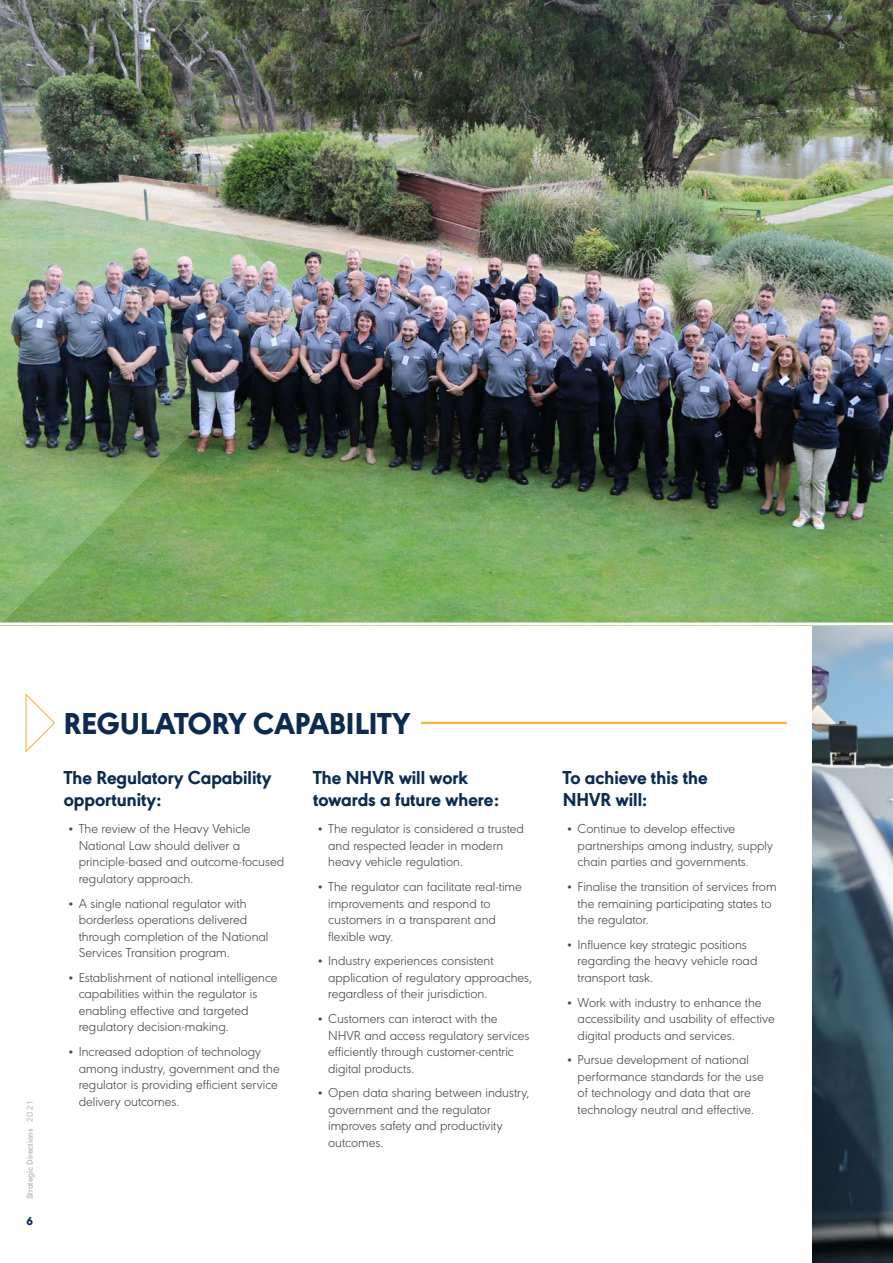
<style>
.page{position:relative;width:893px;height:1263px;background:#fff}
.page>*{position:absolute;margin:0;border:0;box-sizing:border-box;transform-origin:0 0}
.t1{font:800 31.5px "URW Geometric";color:#0d2b51}
.t2{font:800 19.5px/22.5px "URW Geometric";color:#0d2b51}
.t3{font:300 13.5px/16.5px "URW Geometric";color:#4b4c4d}
.t4{font:800 12px "URW Geometric";color:#0d2b51}
.t5{font:700 9px "URW Geometric";color:#bcbdc0}
.s1{font-weight:500}
.s2{font-size:12px}
</style>
<div class="page">
<img style="left:812px;top:625px;width:81px;height:638px">
<img style="left:313px;top:0;width:580px;height:622px">
<img style="left:0;top:0;width:313px;height:626px">
<svg style="left:25px;top:693px;width:30px;height:60px"></svg>
<hr style="left:421px;top:722px;width:366px;height:2px;background:#fbb03f">
<hr style="left:0;top:622px;width:893px;height:3px;background:#fff">
<p class="t5" style="left:23px;top:1199px;width:99px;rotate:-90deg">Strategic Directions <span class="s1">2021</span></p>
<p class="t4" style="left:26px;top:1212px;width:8px">6</p>
<h1 class="t1" style="left:64px;top:700px;width:348px">REGULATORY CAPABILITY</h1>
<h2 class="t2" style="left:64px;top:765px;width:209px">The Regulatory Capability opportunity:</h2>
<p class="t3" style="left:79px;top:820px;width:207px;text-indent:-11px"><span class="s2">•</span> The review of the Heavy Vehicle<br>National Law should deliver a principle-based and outcome-focused regulatory approach.</p>
<p class="t3" style="left:79px;top:894px;width:191px;text-indent:-11px"><span class="s2">•</span> A single national regulator with borderless operations delivered through completion of the National Services Transition program.</p>
<p class="t3" style="left:79px;top:968px;width:201px;text-indent:-11px"><span class="s2">•</span> Establishment of national intelligence capabilities within the regulator is enabling effective and targeted regulatory decision-making.</p>
<p class="t3" style="left:79px;top:1042px;width:203px;text-indent:-11px"><span class="s2">•</span> Increased adoption of technology among industry, government and the regulator is providing efficient service delivery outcomes.</p>
<h2 class="t2" style="left:313px;top:765px;width:187px">The NHVR will work towards a future where:</h2>
<p class="t3" style="left:328px;top:820px;width:197px;text-indent:-11px"><span class="s2">•</span> The regulator is considered a trusted and respected leader in modern heavy vehicle regulation.</p>
<p class="t3" style="left:328px;top:877px;width:195px;text-indent:-11px"><span class="s2">•</span> The regulator can facilitate real-time improvements and respond to customers in a transparent and flexible way.</p>
<p class="t3" style="left:328px;top:952px;width:205px;text-indent:-11px"><span class="s2">•</span> Industry experiences consistent application of regulatory approaches, regardless of their jurisdiction.</p>
<p class="t3" style="left:328px;top:1009px;width:203px;text-indent:-11px"><span class="s2">•</span> Customers can interact with the<br>NHVR and access regulatory services efficiently through customer-centric digital products.</p>
<p class="t3" style="left:328px;top:1084px;width:203px;text-indent:-11px"><span class="s2">•</span> Open data sharing between industry, government and the regulator improves safety and productivity outcomes.</p>
<h2 class="t2" style="left:563px;top:765px;width:147px">To achieve this the<br>NHVR will:</h2>
<p class="t3" style="left:578px;top:820px;width:197px;text-indent:-11px"><span class="s2">•</span> Continue to develop effective partnerships among industry, supply chain parties and governments.</p>
<p class="t3" style="left:578px;top:877px;width:201px;text-indent:-11px"><span class="s2">•</span> Finalise the transition of services from the remaining participating states to the regulator.</p>
<p class="t3" style="left:578px;top:935px;width:181px;text-indent:-11px"><span class="s2">•</span> Influence key strategic positions regarding the heavy vehicle road transport task.</p>
<p class="t3" style="left:578px;top:993px;width:199px;text-indent:-11px"><span class="s2">•</span> Work with industry to enhance the accessibility and usability of effective digital products and services.</p>
<p class="t3" style="left:578px;top:1051px;width:188px;text-indent:-11px"><span class="s2">•</span> Pursue development of national performance standards for the use of technology and data that are technology neutral and effective.</p>
</div>
